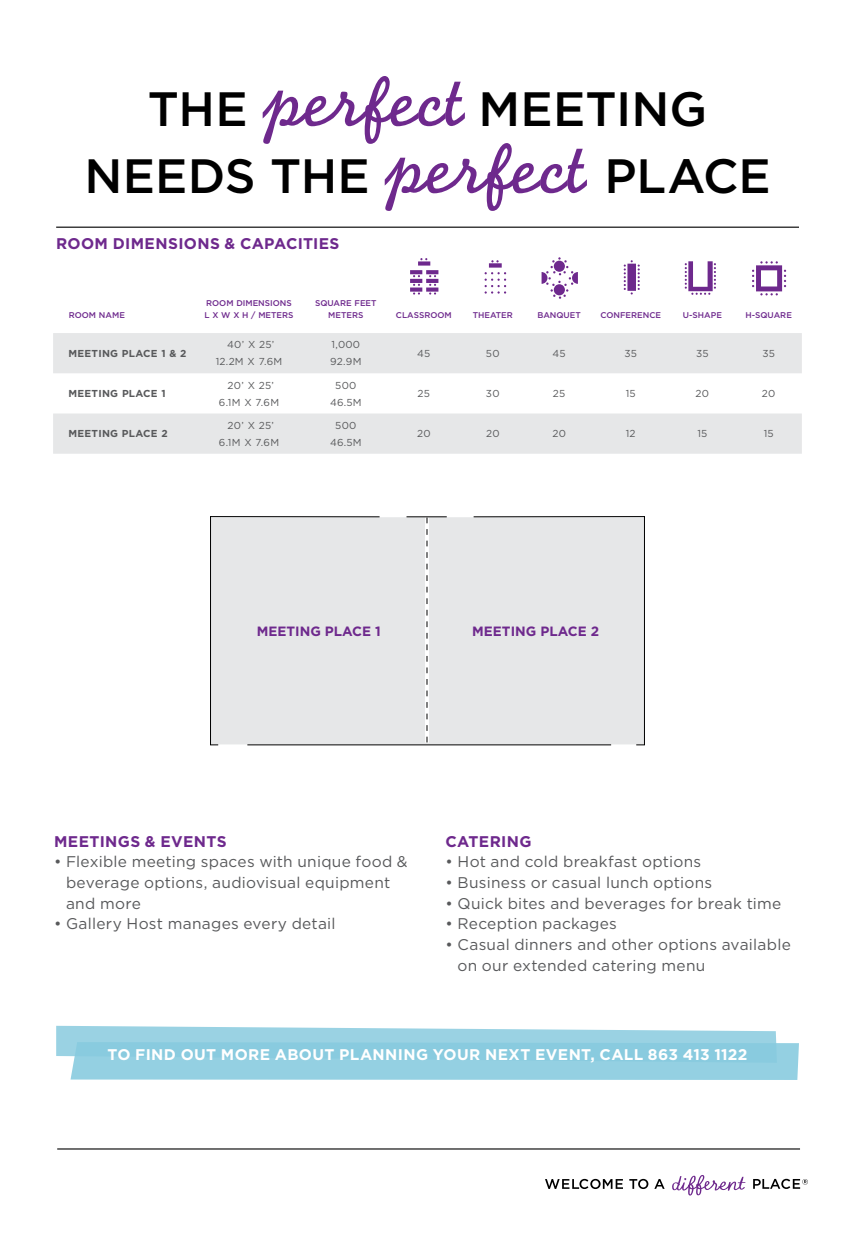
<style>
.page{position:relative;width:855px;height:1233px;background:#fff}
.page>*{position:absolute;margin:0;border:0;box-sizing:border-box;transform-origin:0 0}
.t1{font:500 48.2px/67px "Gotham";letter-spacing:.005em;color:#000;text-align:center}
.t2{font:15.4px/20.6px "Gotham";letter-spacing:.015em;color:#58595b}
.Event_Phone{font:700 15.4px "Gotham";letter-spacing:.025em;color:#fff}
.Subhead_1{font:700 15.4px "Gotham";letter-spacing:.025em;color:#6e298d}
.t3{font:700 13.4px "Gotham";color:#6e298d}
.t4{font:10px/16.8px "Gotham";letter-spacing:.025em;color:#58595b;text-align:center}
.t5{font:700 10px "Gotham";letter-spacing:.025em;color:#58595b}
.t6{font:500 8.4px/11.8px "Gotham";color:#6e298d}
.s1{font-family:"Monoline Script Hyatt Place";font-weight:400;font-style:italic;font-size:74px;color:#6e298d}
</style>
<div class="page">
<hr style="left:57px;top:1148px;width:743px;height:2px;background:#000">
<svg style="left:672px;top:1175px;width:74px;height:21px"></svg>
<svg style="left:753px;top:1179px;width:55px;height:10px"></svg>
<svg style="left:545px;top:1179px;width:78px;height:10px"></svg>
<svg style="left:629px;top:1179px;width:19px;height:10px"></svg>
<svg style="left:654px;top:1179px;width:11px;height:10px"></svg>
<svg style="left:56px;top:1026px;width:743px;height:54px;background:#99d2e3"></svg>
<svg style="left:53px;top:333px;width:749px;height:121px;fill:#e6e7e8"></svg>
<div style="left:418px;top:261px;width:12px;height:5px;background:#6e298d"></div>
<svg style="left:410px;top:270px;width:12px;height:4px"></svg>
<hr style="left:410px;top:279px;width:12px;height:4px;background:#6e298d">
<svg style="left:413px;top:292px;width:7px;height:3px"></svg>
<svg style="left:410px;top:288px;width:12px;height:4px"></svg>
<svg style="left:426px;top:270px;width:12px;height:4px"></svg>
<hr style="left:426px;top:279px;width:12px;height:4px;background:#6e298d">
<svg style="left:429px;top:292px;width:7px;height:3px"></svg>
<svg style="left:426px;top:288px;width:12px;height:4px"></svg>
<svg style="left:491px;top:260px;width:8px;height:2px"></svg>
<div style="left:489px;top:263px;width:13px;height:5px;background:#6e298d"></div>
<svg style="left:485px;top:272px;width:21px;height:22px"></svg>
<svg style="left:624px;top:260px;width:16px;height:35px"></svg>
<svg style="left:685px;top:261px;width:31px;height:34px"></svg>
<svg style="left:542px;top:257px;width:36px;height:42px"></svg>
<svg style="left:752px;top:261px;width:34px;height:34px"></svg>
<div style="left:380px;top:517px;width:93px;height:227px;background:#e6e7e8"></div>
<svg style="left:425px;top:518px;width:4px;height:224px"></svg>
<hr style="left:247px;top:745px;width:364px;height:1px;background:#000">
<div style="left:473px;top:516px;width:172px;height:229px;background:#e6e7e8"></div>
<hr style="left:407px;top:516px;width:40px;height:1px;background:#000">
<div style="left:210px;top:516px;width:170px;height:229px;background:#e6e7e8"></div>
<hr style="left:56px;top:227px;width:743px;height:1px;background:#000">
<h1 class="t1" style="left:84px;top:74px;width:688px">THE <span class="s1">perfect</span> MEETING<br>NEEDS THE <span class="s1">perfect</span> PLACE</h1>
<p class="Subhead_1" style="left:56px;top:234px;width:285px">ROOM DIMENSIONS &amp; CAPACITIES</p>
<p class="t6" style="left:69px;top:309px;width:58px">ROOM NAME</p>
<p class="t6" style="left:205px;top:297px;width:90px">ROOM DIMENSIONS<br>L X W X H / METERS</p>
<p class="t6" style="left:315px;top:297px;width:63px;text-align:center">SQUARE FEET<br>METERS</p>
<p class="t6" style="left:396px;top:309px;width:57px">CLASSROOM</p>
<p class="t6" style="left:473px;top:309px;width:42px">THEATER</p>
<p class="t6" style="left:537px;top:309px;width:45px">BANQUET</p>
<p class="t6" style="left:600px;top:309px;width:62px">CONFERENCE</p>
<p class="t6" style="left:683px;top:309px;width:41px">U-SHAPE</p>
<p class="t6" style="left:746px;top:309px;width:48px">H-SQUARE</p>
<p class="t5" style="left:69px;top:348px;width:119px">MEETING PLACE 1 &amp; 2</p>
<p class="t4" style="left:216px;top:336px;width:68px">40’ X 25’<br>12.2M X 7.6M</p>
<p class="t4" style="left:330px;top:336px;width:33px;text-align:left">1,000<br>92.9M</p>
<p class="t4" style="left:417px;top:345px;width:15px">45</p>
<p class="t4" style="left:486px;top:345px;width:15px">50</p>
<p class="t4" style="left:553px;top:345px;width:15px">45</p>
<p class="t4" style="left:624px;top:345px;width:14px">35</p>
<p class="t4" style="left:696px;top:345px;width:14px">35</p>
<p class="t4" style="left:762px;top:345px;width:14px">35</p>
<p class="t5" style="left:69px;top:388px;width:99px">MEETING PLACE 1</p>
<p class="t4" style="left:219px;top:377px;width:62px">20’ X 25’<br>6.1M X 7.6M</p>
<p class="t4" style="left:330px;top:377px;width:33px">500<br>46.5M</p>
<p class="t4" style="left:418px;top:385px;width:14px">25</p>
<p class="t4" style="left:486px;top:385px;width:15px">30</p>
<p class="t4" style="left:553px;top:385px;width:14px">25</p>
<p class="t4" style="left:626px;top:385px;width:12px">15</p>
<p class="t4" style="left:696px;top:385px;width:15px">20</p>
<p class="t4" style="left:762px;top:385px;width:15px">20</p>
<p class="t5" style="left:69px;top:428px;width:101px">MEETING PLACE 2</p>
<p class="t4" style="left:219px;top:417px;width:62px">20’ X 25’<br>6.1M X 7.6M</p>
<p class="t4" style="left:330px;top:417px;width:33px">500<br>46.5M</p>
<p class="t4" style="left:417px;top:425px;width:15px">20</p>
<p class="t4" style="left:486px;top:425px;width:15px">20</p>
<p class="t4" style="left:552px;top:425px;width:15px">20</p>
<p class="t4" style="left:626px;top:425px;width:11px">12</p>
<p class="t4" style="left:697px;top:425px;width:12px">15</p>
<p class="t4" style="left:764px;top:425px;width:12px">15</p>
<p class="t3" style="left:257px;top:624px;width:126px">MEETING PLACE 1</p>
<p class="t3" style="left:472px;top:624px;width:128px">MEETING PLACE 2</p>
<p class="Subhead_1" style="left:54px;top:832px;width:174px">MEETINGS &amp; EVENTS</p>
<p class="t2" style="left:66px;top:851px;width:343px;text-indent:-12px">• Flexible meeting spaces with unique food &amp; beverage options, audiovisual equipment and more</p>
<p class="t2" style="left:54px;top:913px;width:283px">• Gallery Host manages every detail</p>
<p class="Subhead_1" style="left:446px;top:832px;width:88px">CATERING</p>
<p class="t2" style="left:446px;top:851px;width:257px">• Hot and cold breakfast options</p>
<p class="t2" style="left:446px;top:872px;width:268px">• Business or casual lunch options</p>
<p class="t2" style="left:446px;top:893px;width:337px">• Quick bites and beverages for break time</p>
<p class="t2" style="left:446px;top:913px;width:173px">• Reception packages</p>
<p class="t2" style="left:458px;top:934px;width:335px;text-indent:-12px">• Casual dinners and other options available on our extended catering menu</p>
<p class="Event_Phone" style="left:107px;top:1046px;width:642px">TO FIND OUT MORE ABOUT PLANNING YOUR NEXT EVENT, CALL 863 413 1122</p>
</div>
